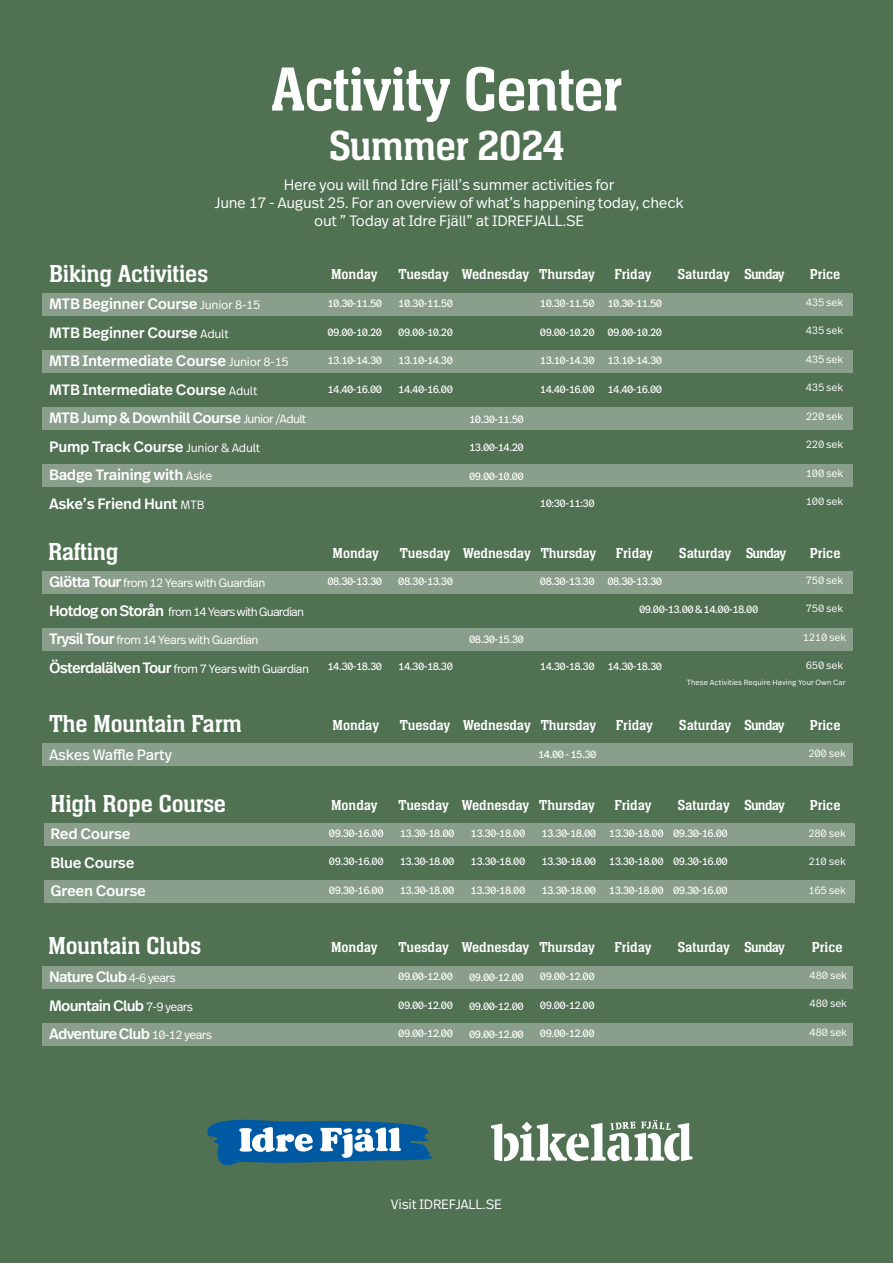
<style>
.page{position:relative;width:893px;height:1263px;background:#fff}
.page>*{position:absolute;margin:0;border:0;box-sizing:border-box;transform-origin:0 0}
.t1{font:64.5px "Neue Aachen Pro";letter-spacing:-.02em;color:#fff}
.t2{font:43.5px "Neue Aachen Pro";letter-spacing:-.02em;color:#fff}
.t3{font:25.5px "Neue Aachen Pro";letter-spacing:-.01em;color:#fff}
.t4{font:15px "Neue Aachen Pro";letter-spacing:-.01em;color:#fff}
.t5{font:500 15px/28.5px "Real Text Pro";letter-spacing:-.02em;color:#fff}
.t6{font:300 15px/18px "Real Text Pro";letter-spacing:-.02em;color:#fff;text-align:center}
.t7{font:500 15px/28.5px "Real Text Pro";letter-spacing:-.05em;color:#fff}
.t8{font:15px "Real Text Pro";letter-spacing:-.02em;color:#fff}
.t9{font:300 13.5px "Real Text Pro";letter-spacing:-.02em;color:#fff}
.t10{font:300 12px "Real Text Pro";letter-spacing:-.05em;color:#fff}
.t11{font:300 12px "Real Text Pro";letter-spacing:-.07em;color:#fff}
.t12{font:10.5px "Real Text Pro";letter-spacing:-.05em;color:#fff}
.t13{font:300 10.5px "Real Text Pro";letter-spacing:-.02em;color:#fff}
.t14{font:300 7.5px "Real Text Pro";color:#fff}
.s1{font-weight:300;font-size:12px}
.s2{font-weight:500;font-size:15px}
</style>
<div class="page">
<div style="left:1px;top:1px;width:891px;height:1261px;background:#517153"></div>
<div style="left:43px;top:293px;width:810px;height:23px;background:#8a9f8b"></div>
<div style="left:43px;top:350px;width:810px;height:23px;background:#8a9f8b"></div>
<div style="left:43px;top:407px;width:810px;height:23px;background:#8a9f8b"></div>
<div style="left:43px;top:464px;width:810px;height:23px;background:#8a9f8b"></div>
<div style="left:43px;top:571px;width:810px;height:23px;background:#8a9f8b"></div>
<div style="left:43px;top:628px;width:810px;height:23px;background:#8a9f8b"></div>
<div style="left:43px;top:743px;width:810px;height:23px;background:#8a9f8b"></div>
<div style="left:44px;top:823px;width:810px;height:23px;background:#8a9f8b"></div>
<div style="left:44px;top:880px;width:810px;height:23px;background:#8a9f8b"></div>
<div style="left:43px;top:965px;width:810px;height:23px;background:#8a9f8b"></div>
<div style="left:43px;top:1023px;width:810px;height:23px;background:#8a9f8b"></div>
<svg style="left:207px;top:1119px;width:226px;height:47px"></svg>
<svg style="left:491px;top:1120px;width:201px;height:41px"></svg>
<h1 class="t1" style="left:271px;top:54px;width:353px">Activity Center</h1>
<h2 class="t2" style="left:328px;top:122px;width:238px">Summer 2024</h2>
<h3 class="t6" style="left:214px;top:175px;width:471px">Here you will find Idre Fjäll’s summer activities for<br>June 17 - August 25. For an overview of what’s happening today, check out ” Today at Idre Fjäll” at IDREFJALL.SE</h3>
<h3 class="t3" style="left:49px;top:259px;width:161px">Biking Activities</h3>
<h3 class="t4" style="left:331px;top:266px;width:48px">Monday</h3>
<h3 class="t4" style="left:398px;top:266px;width:198px">Tuesday Wednesday Thursday</h3>
<h3 class="t4" style="left:614px;top:266px;width:39px">Friday</h3>
<h3 class="t4" style="left:677px;top:266px;width:109px">Saturday Sunday</h3>
<h3 class="t4" style="left:810px;top:266px;width:32px">Price</h3>
<p class="t13" style="left:806px;top:295px;width:39px">435 sek</p>
<p class="t13" style="left:806px;top:323px;width:39px">435 sek</p>
<p class="t13" style="left:806px;top:352px;width:39px">435 sek</p>
<p class="t13" style="left:806px;top:380px;width:39px">435 sek</p>
<p class="t13" style="left:806px;top:409px;width:39px">220 sek</p>
<p class="t13" style="left:806px;top:437px;width:39px">220 sek</p>
<p class="t13" style="left:806px;top:466px;width:39px">100 sek</p>
<p class="t13" style="left:806px;top:494px;width:39px">100 sek</p>
<p class="t5" style="left:49px;top:289px;width:259px">MTB Beginner Course <span class="s1">Junior 8-15<br></span>MTB Beginner Course <span class="s1">Adult<br></span>MTB Intermediate Course <span class="s1">Junior 8-15<br></span>MTB Intermediate Course <span class="s1">Adult<br></span>MTB Jump &amp; Downhill Course <span class="s1">Junior /Adult<br></span>Pump Track Course <span class="s1">Junior &amp; Adult<br></span>Badge Training with <span class="s1">Aske<br></span>Aske’s Friend Hunt <span class="s1">MTB</span></p>
<p class="t12" style="left:607px;top:296px;width:56px">10.30-11.50</p>
<p class="t12" style="left:607px;top:325px;width:56px">09.00-10.20</p>
<p class="t12" style="left:607px;top:353px;width:56px">13.10-14.30</p>
<p class="t12" style="left:607px;top:382px;width:56px">14.40-16.00</p>
<p class="t12" style="left:540px;top:296px;width:56px">10.30-11.50</p>
<p class="t12" style="left:540px;top:325px;width:56px">09.00-10.20</p>
<p class="t12" style="left:540px;top:353px;width:56px">13.10-14.30</p>
<p class="t12" style="left:540px;top:382px;width:56px">14.40-16.00</p>
<p class="t12" style="left:398px;top:296px;width:56px">10.30-11.50</p>
<p class="t12" style="left:398px;top:325px;width:56px">09.00-10.20</p>
<p class="t12" style="left:398px;top:353px;width:56px">13.10-14.30</p>
<p class="t12" style="left:398px;top:382px;width:56px">14.40-16.00</p>
<p class="t12" style="left:327px;top:296px;width:56px">10.30-11.50</p>
<p class="t12" style="left:327px;top:325px;width:56px">09.00-10.20</p>
<p class="t12" style="left:327px;top:353px;width:56px">13.10-14.30</p>
<p class="t12" style="left:327px;top:382px;width:56px">14.40-16.00</p>
<p class="t12" style="left:469px;top:412px;width:56px">10.30-11.50</p>
<p class="t12" style="left:469px;top:440px;width:56px">13.00-14.20</p>
<p class="t12" style="left:469px;top:469px;width:56px">09.00-10.00</p>
<p class="t12" style="left:540px;top:496px;width:56px">10:30-11:30</p>
<h3 class="t3" style="left:48px;top:537px;width:72px">Rafting</h3>
<h3 class="t4" style="left:332px;top:544px;width:48px">Monday</h3>
<h3 class="t4" style="left:400px;top:544px;width:198px">Tuesday Wednesday Thursday</h3>
<h3 class="t4" style="left:616px;top:544px;width:39px">Friday</h3>
<h3 class="t4" style="left:679px;top:544px;width:109px">Saturday Sunday</h3>
<h3 class="t4" style="left:810px;top:544px;width:32px">Price</h3>
<p class="t10" style="left:49px;top:575px;width:218px"><span class="s2">Glötta Tour</span> from 12 Years with Guardian</p>
<p class="t11" style="left:49px;top:603px;width:257px"><span class="s2">Hotdog on Storån</span> from 14 Years with Guardian</p>
<p class="t10" style="left:49px;top:632px;width:211px"><span class="s2">Trysil Tour</span> from 14 Years with Guardian</p>
<p class="t10" style="left:49px;top:660px;width:261px"><span class="s2">Österdalälven Tour</span> from 7 Years with Guardian</p>
<p class="t12" style="left:327px;top:574px;width:56px">08.30-13.30</p>
<p class="t12" style="left:398px;top:574px;width:56px">08.30-13.30</p>
<p class="t12" style="left:327px;top:659px;width:56px">14.30-18.30</p>
<p class="t12" style="left:398px;top:659px;width:56px">14.30-18.30</p>
<p class="t12" style="left:469px;top:632px;width:56px">08.30-15.30</p>
<p class="t12" style="left:540px;top:574px;width:56px">08.30-13.30</p>
<p class="t12" style="left:607px;top:574px;width:56px">08.30-13.30</p>
<p class="t12" style="left:639px;top:602px;width:121px">09.00-13.00 &amp; 14.00-18.00</p>
<p class="t12" style="left:540px;top:659px;width:56px">14.30-18.30</p>
<p class="t12" style="left:607px;top:659px;width:56px">14.30-18.30</p>
<p class="t13" style="left:806px;top:573px;width:39px">750 sek</p>
<p class="t13" style="left:806px;top:601px;width:39px">750 sek</p>
<p class="t13" style="left:803px;top:630px;width:45px">1210 sek</p>
<p class="t13" style="left:806px;top:658px;width:39px">650 sek</p>
<p class="t14" style="left:687px;top:677px;width:160px">These Activities Require Having Your Own Car</p>
<h3 class="t3" style="left:49px;top:710px;width:194px">The Mountain Farm</h3>
<h3 class="t4" style="left:332px;top:717px;width:48px">Monday</h3>
<h3 class="t4" style="left:400px;top:717px;width:198px">Tuesday Wednesday Thursday</h3>
<h3 class="t4" style="left:616px;top:717px;width:39px">Friday</h3>
<h3 class="t4" style="left:679px;top:717px;width:107px">Saturday Sunday</h3>
<h3 class="t4" style="left:810px;top:717px;width:32px">Price</h3>
<h3 class="t8" style="left:49px;top:744px;width:125px">Askes Waffle Party</h3>
<p class="t12" style="left:538px;top:747px;width:60px">14.00 - 15.30</p>
<p class="t13" style="left:808px;top:746px;width:39px">200 sek</p>
<h3 class="t3" style="left:51px;top:789px;width:177px">High Rope Course</h3>
<h3 class="t4" style="left:331px;top:796px;width:48px">Monday</h3>
<h3 class="t4" style="left:398px;top:796px;width:198px">Tuesday Wednesday Thursday</h3>
<h3 class="t4" style="left:614px;top:796px;width:39px">Friday</h3>
<h3 class="t4" style="left:677px;top:796px;width:109px">Saturday Sunday</h3>
<h3 class="t4" style="left:810px;top:796px;width:32px">Price</h3>
<h3 class="t5" style="left:51px;top:820px;width:97px">Red Course<br>Blue Course<br>Green Course</h3>
<p class="t12" style="left:329px;top:826px;width:56px">09.30-16.00</p>
<p class="t12" style="left:329px;top:854px;width:56px">09.30-16.00</p>
<p class="t12" style="left:329px;top:883px;width:56px">09.30-16.00</p>
<p class="t12" style="left:400px;top:826px;width:56px">13.30-18.00</p>
<p class="t12" style="left:400px;top:854px;width:56px">13.30-18.00</p>
<p class="t12" style="left:400px;top:883px;width:56px">13.30-18.00</p>
<p class="t12" style="left:471px;top:826px;width:56px">13.30-18.00</p>
<p class="t12" style="left:471px;top:854px;width:56px">13.30-18.00</p>
<p class="t12" style="left:471px;top:883px;width:56px">13.30-18.00</p>
<p class="t12" style="left:541px;top:826px;width:56px">13.30-18.00</p>
<p class="t12" style="left:541px;top:854px;width:56px">13.30-18.00</p>
<p class="t12" style="left:541px;top:883px;width:56px">13.30-18.00</p>
<p class="t12" style="left:609px;top:826px;width:56px">13.30-18.00</p>
<p class="t12" style="left:609px;top:854px;width:56px">13.30-18.00</p>
<p class="t12" style="left:609px;top:883px;width:56px">13.30-18.00</p>
<p class="t12" style="left:673px;top:826px;width:56px">09.30-16.00</p>
<p class="t12" style="left:673px;top:854px;width:56px">09.30-16.00</p>
<p class="t12" style="left:673px;top:883px;width:56px">09.30-16.00</p>
<p class="t13" style="left:808px;top:826px;width:39px">280 sek</p>
<p class="t13" style="left:808px;top:854px;width:39px">210 sek</p>
<p class="t13" style="left:808px;top:883px;width:39px">165 sek</p>
<h3 class="t3" style="left:48px;top:932px;width:155px">Mountain Clubs</h3>
<h3 class="t4" style="left:331px;top:939px;width:48px">Monday</h3>
<h3 class="t4" style="left:398px;top:939px;width:198px">Tuesday Wednesday Thursday</h3>
<h3 class="t4" style="left:614px;top:939px;width:39px">Friday</h3>
<h3 class="t4" style="left:677px;top:939px;width:109px">Saturday Sunday</h3>
<h3 class="t4" style="left:812px;top:939px;width:32px">Price</h3>
<h3 class="t7" style="left:49px;top:962px;width:164px">Nature Club <span class="s1">4-6 years<br></span>Mountain Club <span class="s1">7-9 years<br></span>Adventure Club <span class="s1">10-12 years</span></h3>
<p class="t12" style="left:398px;top:969px;width:56px">09.00-12.00</p>
<p class="t12" style="left:398px;top:998px;width:56px">09.00-12.00</p>
<p class="t12" style="left:398px;top:1026px;width:56px">09.00-12.00</p>
<p class="t12" style="left:469px;top:970px;width:56px">09.00-12.00</p>
<p class="t12" style="left:469px;top:999px;width:56px">09.00-12.00</p>
<p class="t12" style="left:469px;top:1027px;width:56px">09.00-12.00</p>
<p class="t12" style="left:540px;top:969px;width:56px">09.00-12.00</p>
<p class="t12" style="left:540px;top:998px;width:56px">09.00-12.00</p>
<p class="t12" style="left:540px;top:1026px;width:56px">09.00-12.00</p>
<p class="t13" style="left:810px;top:967px;width:39px">480 sek</p>
<p class="t13" style="left:810px;top:996px;width:39px">480 sek</p>
<p class="t13" style="left:810px;top:1024px;width:39px">480 sek</p>
<p class="t9" style="left:391px;top:1195px;width:112px">Visit IDREFJALL.SE</p>
</div>
